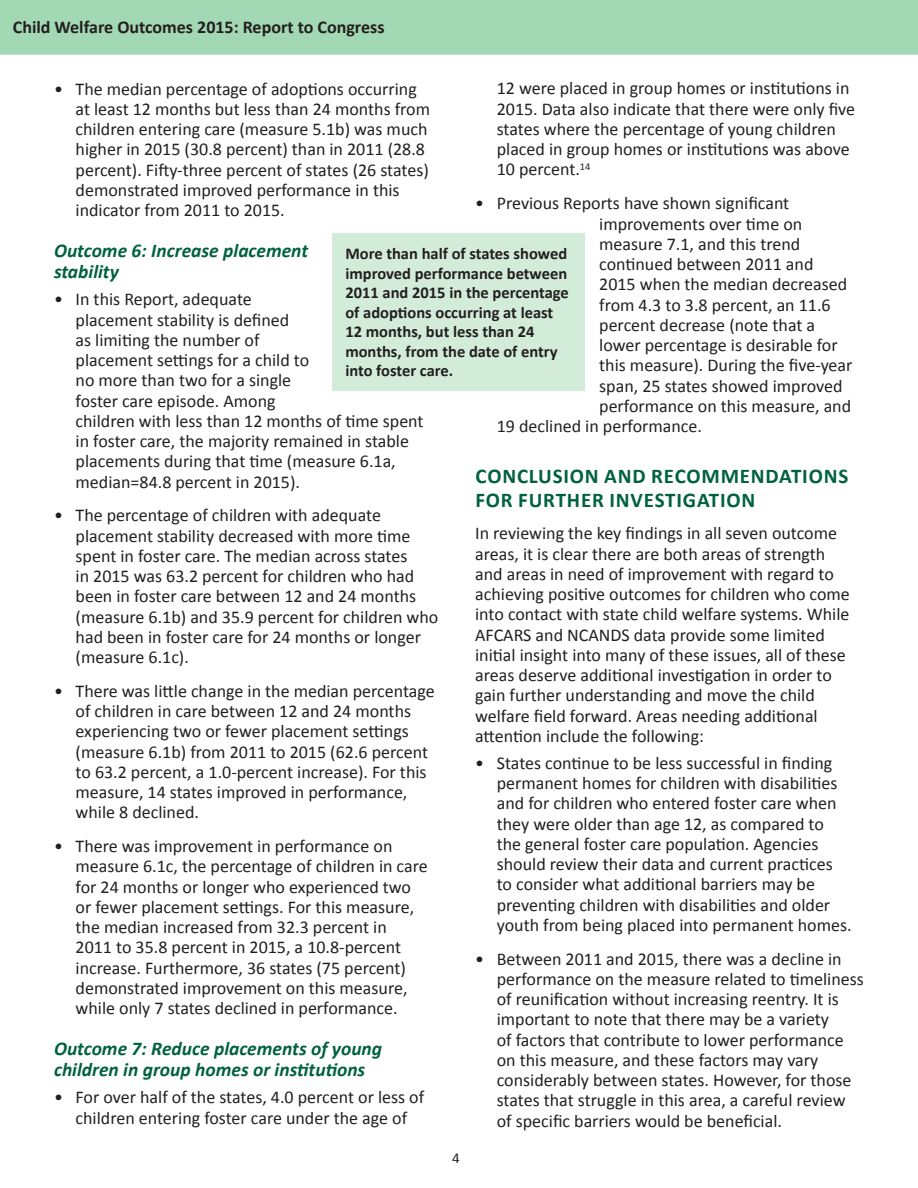
<style>
.page{position:relative;width:918px;height:1188px;background:#fff}
.page>*{position:absolute;margin:0;border:0;box-sizing:border-box;transform-origin:0 0}
.t1{font:700 21px/24px "Calibri";letter-spacing:.04em;color:#006142}
.t2{font:italic 700 19.5px/21px "Calibri";color:#006142}
.t3{font:18px/20.2px "Calibri";color:#231f20}
.t4{font:700 18px "Calibri";color:#231f20}
.t5{font:700 16.5px/19.5px "Calibri";color:#231f20}
.t6{font:15px "Calibri";color:#231f20}
</style>
<div class="page">
<div style="left:0;top:0;width:918px;height:55px;background:#a3d8b4;border:2px solid #a3d8b4"></div>
<div style="left:332px;top:233px;width:252px;height:158px;background:#d2ecd9"></div>
<p class="t4" style="left:13px;top:15px;width:373px">Child Welfare Outcomes 2015: Report to Congress</p>
<p class="t3" style="left:76px;top:78px;width:356px;text-indent:-22px">• The median percentage of adoptions occurring at least 12 months but less than 24 months from children entering care (measure 5.1b) was much higher in 2015 (30.8 percent) than in 2011 (28.8 percent). Fifty-three percent of states (26 states) demonstrated improved performance in this indicator from 2011 to 2015.</p>
<h3 class="t2" style="left:54px;top:240px;width:256px">Outcome 6: Increase placement stability</h3>
<p class="t3" style="left:76px;top:289px;width:350px;text-indent:-22px">• In this Report, adequate<br>placement stability is defined<br>as limiting the number of<br>placement settings for a child to<br>no more than two for a single<br>foster care episode. Among<br>children with less than 12 months of time spent in foster care, the majority remained in stable placements during that time (measure 6.1a, median=84.8 percent in 2015).</p>
<p class="t3" style="left:76px;top:505px;width:364px;text-indent:-22px">• The percentage of children with adequate placement stability decreased with more time spent in foster care. The median across states<br>in 2015 was 63.2 percent for children who had been in foster care between 12 and 24 months (measure 6.1b) and 35.9 percent for children who had been in foster care for 24 months or longer (measure 6.1c).</p>
<p class="t3" style="left:76px;top:681px;width:361px;text-indent:-22px">• There was little change in the median percentage of children in care between 12 and 24 months experiencing two or fewer placement settings (measure 6.1b) from 2011 to 2015 (62.6 percent to 63.2 percent, a 1.0-percent increase). For this measure, 14 states improved in performance, while 8 declined.</p>
<p class="t3" style="left:76px;top:836px;width:354px;text-indent:-22px">• There was improvement in performance on measure 6.1c, the percentage of children in care for 24 months or longer who experienced two or fewer placement settings. For this measure, the median increased from 32.3 percent in 2011 to 35.8 percent in 2015, a 10.8-percent increase. Furthermore, 36 states (75 percent) demonstrated improvement on this measure, while only 7 states declined in performance.</p>
<h3 class="t2" style="left:54px;top:1038px;width:330px">Outcome 7: Reduce placements of young children in group homes or institutions</h3>
<p class="t3" style="left:54px;top:1087px;width:372px;text-align:center">• For over half of the states, 4.0 percent or less of children entering foster care under the age of</p>
<p class="t3" style="left:497px;top:78px;width:360px">12 were placed in group homes or institutions in 2015. Data also indicate that there were only five states where the percentage of young children placed in group homes or institutions was above 10 percent.<sup>14</sup></p>
<p class="t3" style="left:475px;top:193px;width:316px">• Previous Reports have shown significant</p>
<p class="t3" style="left:599px;top:213px;width:205px">improvements over time on</p>
<p class="t3" style="left:599px;top:234px;width:203px">measure 7.1, and this trend</p>
<p class="t3" style="left:599px;top:254px;width:216px">continued between 2011 and</p>
<p class="t3" style="left:599px;top:274px;width:250px">2015 when the median decreased</p>
<p class="t3" style="left:599px;top:294px;width:233px">from 4.3 to 3.8 percent, an 11.6</p>
<p class="t3" style="left:599px;top:315px;width:218px">percent decrease (note that a</p>
<p class="t3" style="left:599px;top:335px;width:240px">lower percentage is desirable for</p>
<p class="t3" style="left:599px;top:355px;width:255px">this measure). During the five-year</p>
<p class="t3" style="left:599px;top:375px;width:245px">span, 25 states showed improved</p>
<p class="t3" style="left:599px;top:396px;width:253px">performance on this measure, and</p>
<p class="t3" style="left:497px;top:416px;width:207px">19 declined in performance.</p>
<h2 class="t1" style="left:476px;top:464px;width:374px">CONCLUSION AND RECOMMENDATIONS<br>FOR FURTHER INVESTIGATION</h2>
<p class="t3" style="left:475px;top:523px;width:376px">In reviewing the key findings in all seven outcome areas, it is clear there are both areas of strength and areas in need of improvement with regard to achieving positive outcomes for children who come into contact with state child welfare systems. While AFCARS and NCANDS data provide some limited initial insight into many of these issues, all of these areas deserve additional investigation in order to gain further understanding and move the child welfare field forward. Areas needing additional attention include the following:</p>
<p class="t3" style="left:497px;top:753px;width:356px;text-indent:-22px">• States continue to be less successful in finding permanent homes for children with disabilities and for children who entered foster care when they were older than age 12, as compared to the general foster care population. Agencies should review their data and current practices to consider what additional barriers may be preventing children with disabilities and older youth from being placed into permanent homes.</p>
<p class="t3" style="left:497px;top:949px;width:369px;text-indent:-22px">• Between 2011 and 2015, there was a decline in performance on the measure related to timeliness of reunification without increasing reentry. It is important to note that there may be a variety<br>of factors that contribute to lower performance on this measure, and these factors may vary considerably between states. However, for those states that struggle in this area, a careful review of specific barriers would be beneficial.</p>
<p class="t5" style="left:345px;top:244px;width:225px">More than half of states showed improved performance between<br>2011 and 2015 in the percentage of adoptions occurring at least<br>12 months, but less than 24 months, from the date of entry into foster care.</p>
<p class="t6" style="left:452px;top:1148px;width:9px">4</p>
</div>
